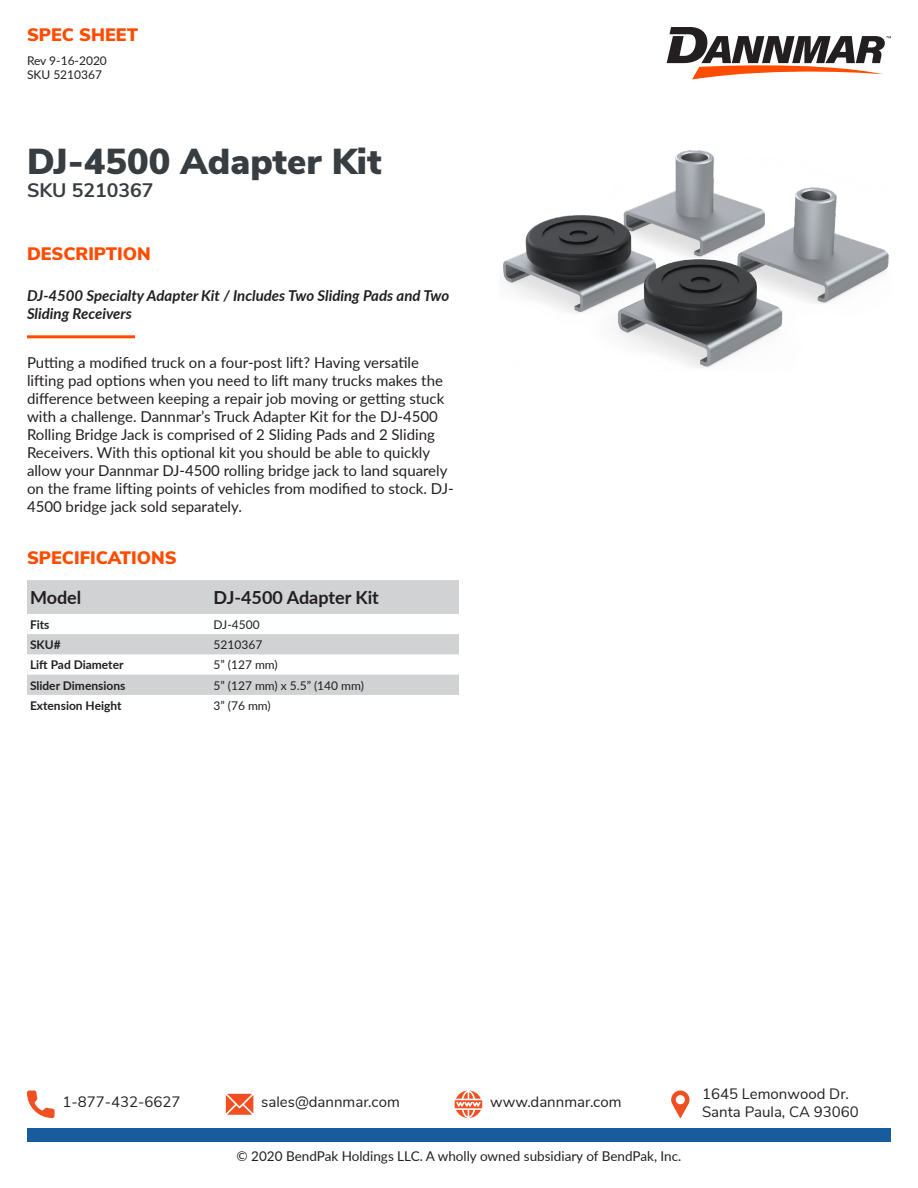
<style>
.page{position:relative;width:918px;height:1188px;background:#fff}
.page>*{position:absolute;margin:0;border:0;box-sizing:border-box;transform-origin:0 0}
.t1{font:900 36px "Nunito Sans";color:#373d41}
.t2{font:700 19.5px "Nunito Sans";color:#373d41}
.t3{font:900 18px "Nunito Sans";color:#ff4c00}
.t4{font:700 18px "Lato";color:#231f20}
.t5{font:15px/18px "Lato";color:#231f20}
.t6{font:15px "Nunito Sans";color:#231f20}
.t7{font:italic 700 15px/18px "Lato";color:#231f20}
.t8{font:13.5px "Lato";color:#231f20}
.t9{font:12px "Lato";color:#231f20}
.t10{font:700 12px "Lato";color:#231f20}
</style>
<div class="page">
<svg style="left:667px;top:27px;width:224px;height:53px"></svg>
<div style="left:27px;top:1129px;width:864px;height:13px;background:#175d9e"></div>
<img style="left:503px;top:151px;width:386px;height:217px">
<hr style="left:27px;top:335px;width:108px;height:3px;background:#ff4c00">
<svg style="left:27px;top:580px;width:432px;height:115px;fill:#d1d2d4"></svg>
<svg style="left:27px;top:1091px;width:28px;height:27px"></svg>
<svg style="left:226px;top:1094px;width:27px;height:21px"></svg>
<svg style="left:455px;top:1091px;width:27px;height:27px"></svg>
<svg style="left:671px;top:1091px;width:19px;height:27px"></svg>
<p class="t3" style="left:27px;top:21px;width:113px">SPEC SHEET</p>
<p class="t9" style="left:27px;top:52px;width:81px">Rev 9-16-2020</p>
<p class="t9" style="left:27px;top:67px;width:77px">SKU 5210367</p>
<p class="t1" style="left:27px;top:135px;width:356px">DJ-4500 Adapter Kit</p>
<p class="t2" style="left:27px;top:176px;width:128px">SKU 5210367</p>
<p class="t3" style="left:27px;top:240px;width:125px">DESCRIPTION</p>
<p class="t7" style="left:27px;top:286px;width:424px">DJ-4500 Specialty Adapter Kit / Includes Two Sliding Pads and Two<br>Sliding Receivers</p>
<p class="t5" style="left:27px;top:353px;width:428px">Putting a modified truck on a four-post lift? Having versatile lifting pad options when you need to lift many trucks makes the difference between keeping a repair job moving or getting stuck with a challenge. Dannmar’s Truck Adapter Kit for the DJ-4500<br>Rolling Bridge Jack is comprised of 2 Sliding Pads and 2 Sliding Receivers. With this optional kit you should be able to quickly allow your Dannmar DJ-4500 rolling bridge jack to land squarely on the frame lifting points of vehicles from modified to stock. DJ-4500 bridge jack sold separately.</p>
<p class="t3" style="left:27px;top:545px;width:151px">SPECIFICATIONS</p>
<p class="t4" style="left:30px;top:584px;width:53px">Model</p>
<p class="t4" style="left:214px;top:584px;width:167px">DJ-4500 Adapter Kit</p>
<p class="t10" style="left:30px;top:616px;width:21px">Fits</p>
<p class="t9" style="left:214px;top:616px;width:48px">DJ-4500</p>
<p class="t10" style="left:30px;top:636px;width:32px">SKU#</p>
<p class="t9" style="left:214px;top:636px;width:50px">5210367</p>
<p class="t10" style="left:30px;top:656px;width:95px">Lift Pad Diameter</p>
<p class="t9" style="left:214px;top:656px;width:66px">5” (127 mm)</p>
<p class="t10" style="left:30px;top:676px;width:97px">Slider Dimensions</p>
<p class="t9" style="left:214px;top:677px;width:152px">5” (127 mm) x 5.5” (140 mm)</p>
<p class="t10" style="left:30px;top:697px;width:93px">Extension Height</p>
<p class="t9" style="left:214px;top:697px;width:59px">3” (76 mm)</p>
<p class="t6" style="left:62px;top:1091px;width:120px">1-877-432-6627</p>
<p class="t6" style="left:261px;top:1091px;width:140px">sales@dannmar.com</p>
<p class="t6" style="left:490px;top:1091px;width:133px">www.dannmar.com</p>
<p class="t8" style="left:237px;top:1146px;width:446px">© 2020 BendPak Holdings LLC. A wholly owned subsidiary of BendPak, Inc.</p>
<p class="t6" style="left:702px;top:1083px;width:148px">1645 Lemonwood Dr.</p>
<p class="t6" style="left:702px;top:1101px;width:158px">Santa Paula, CA 93060</p>
</div>
